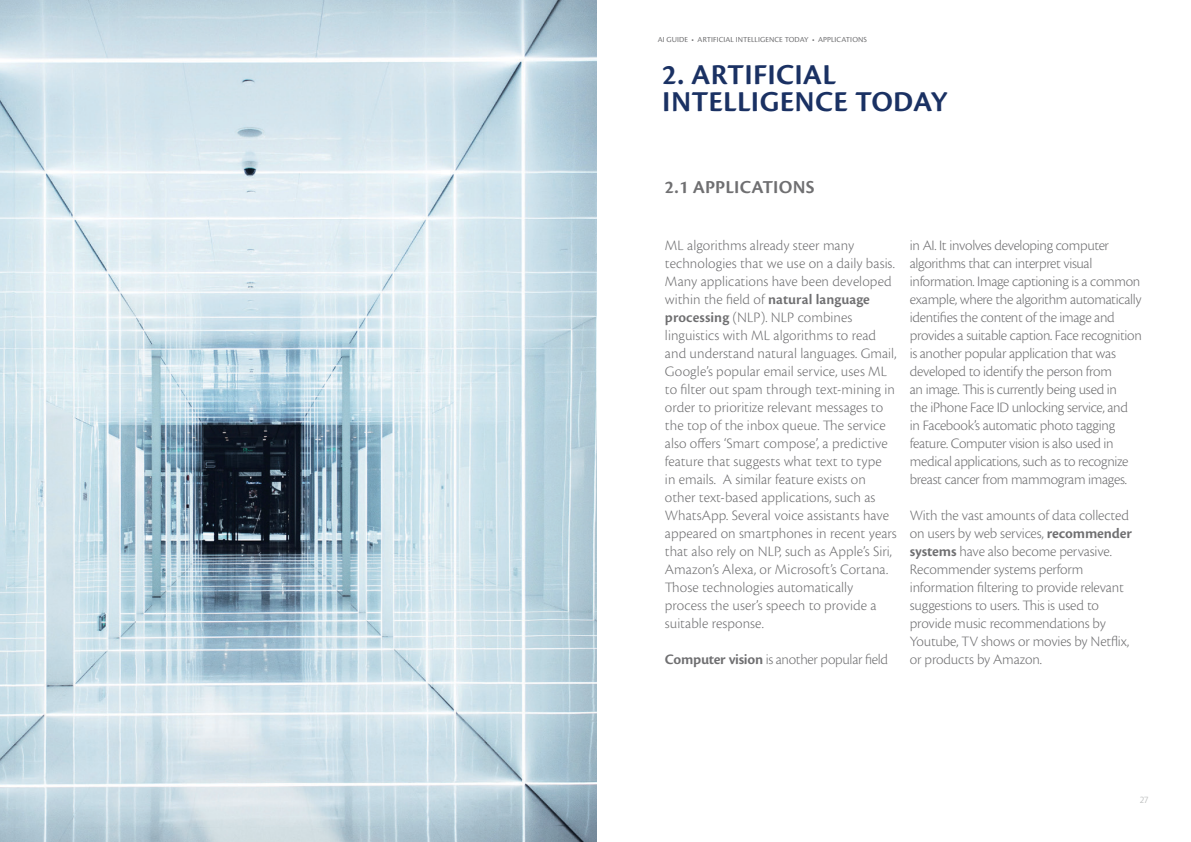
<style>
.page{position:relative;width:1191px;height:842px;background:#fff}
.page>*{position:absolute;margin:0;border:0;box-sizing:border-box;transform-origin:0 0}
.t1{font:30px/27px "Cronos Pro Semibold Capt";letter-spacing:.005em;color:#1a3163}
.t2{font:19px "Cronos Pro Semibold Capt";letter-spacing:.01em;color:#6f6f71}
.t3{font:300 15px/18px "Cronos Pro";letter-spacing:-.01em;color:#6f6f71}
.t4{font:8px "Cronos Pro";letter-spacing:.01em;color:#6f6f71}
.t5{font:300 8px "FS Truman";color:#bec0c0}
.s1{font-weight:600}
.s2{font-family:"Cronos Pro Semibold Capt";font-weight:400}
</style>
<div class="page">
<img style="left:0;top:0;width:596px;height:842px">
<p class="t4" style="left:658px;top:35px;width:210px">AI GUIDE • ARTIFICIAL INTELLIGENCE TODAY • APPLICATIONS</p>
<h1 class="t1" style="left:662px;top:62px;width:287px">2. ARTIFICIAL<br>INTELLIGENCE TODAY</h1>
<p class="t2" style="left:665px;top:176px;width:151px">2.1 APPLICATIONS</p>
<p class="t3" style="left:665px;top:236px;width:233px">ML algorithms already steer many technologies that we use on a daily basis.<br>Many applications have been developed within the field of <span class="s1">natural language processing</span> (NLP). NLP combines linguistics with ML algorithms to read and understand natural languages. Gmail, Google’s popular email service, uses ML to filter out spam through text-mining in order to prioritize relevant messages to the top of the inbox queue. The service also offers ‘Smart compose’, a predictive feature that suggests what text to type<br>in emails. A similar feature exists on other text-based applications, such as WhatsApp. Several voice assistants have appeared on smartphones in recent years that also rely on NLP, such as Apple’s Siri, Amazon’s Alexa, or Microsoft’s Cortana.<br>Those technologies automatically process the user’s speech to provide a suitable response.</p>
<p class="t3" style="left:665px;top:650px;width:225px"><span class="s2">Computer vision</span> is another popular field</p>
<p class="t3" style="left:910px;top:236px;width:233px">in AI. It involves developing computer algorithms that can interpret visual information. Image captioning is a common example, where the algorithm automatically identifies the content of the image and provides a suitable caption. Face recognition is another popular application that was developed to identify the person from<br>an image. This is currently being used in<br>the iPhone Face ID unlocking service, and in Facebook’s automatic photo tagging feature. Computer vision is also used in medical applications, such as to recognize breast cancer from mammogram images.</p>
<p class="t3" style="left:910px;top:506px;width:224px">With the vast amounts of data collected on users by web services, <span class="s2">recommender systems</span> have also become pervasive.<br>Recommender systems perform information filtering to provide relevant suggestions to users. This is used to provide music recommendations by Youtube, TV shows or movies by Netflix, or products by Amazon.</p>
<p class="t5" style="left:1139px;top:793px;width:10px">27</p>
</div>
